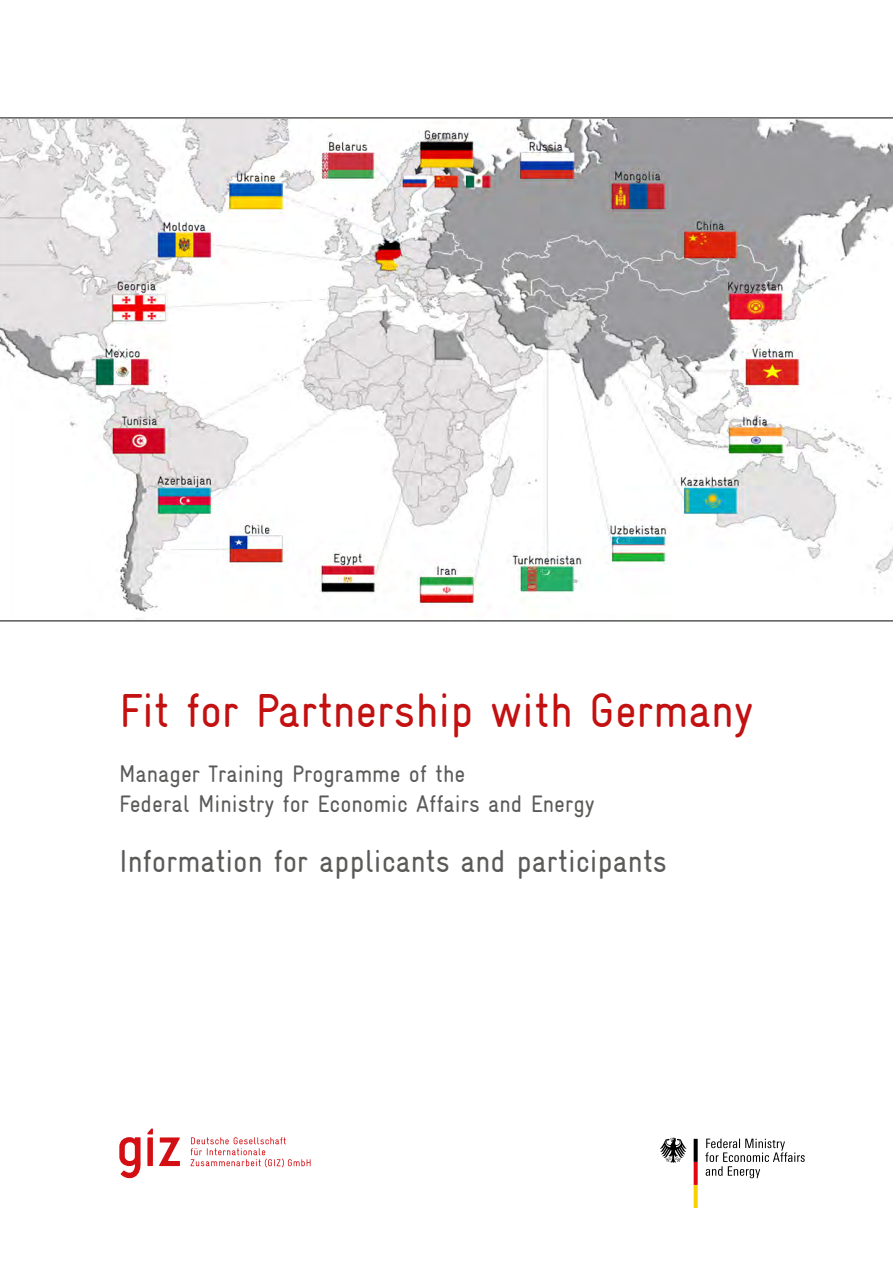
<style>
.page{position:relative;width:893px;height:1263px;background:#fff}
.page>*{position:absolute;margin:0;border:0;box-sizing:border-box;transform-origin:0 0}
.t1{font:condensed 48px "GIZ Gravur TT";color:#c31011}
.t2{font:condensed 31.5px "GIZ Gravur TT";color:#5a5a59}
.t3{font:condensed 24px/30px "GIZ Gravur TT";color:#5a5a59}
</style>
<div class="page">
<img style="left:0;top:119px;width:893px;height:493px">
<svg style="left:660px;top:1138px;width:27px;height:25px"></svg>
<svg style="left:694px;top:1139px;width:4px;height:69px"></svg>
<svg style="left:705px;top:1138px;width:100px;height:40px"></svg>
<svg style="left:119px;top:1137px;width:22px;height:42px"></svg>
<svg style="left:159px;top:1137px;width:21px;height:29px"></svg>
<svg style="left:147px;top:1128px;width:6px;height:38px"></svg>
<svg style="left:191px;top:1137px;width:120px;height:30px"></svg>
<hr style="left:0;top:117px;width:893px;height:2px;background:#5a5a59">
<hr style="left:0;top:620px;width:893px;height:2px;background:#5a5a59">
<h1 class="t1" style="left:119px;top:684px;width:636px">Fit for Partnership with Germany</h1>
<p class="t3" style="left:119px;top:759px;width:477px">Manager Training Programme of the<br>Federal Ministry for Economic Affairs and Energy</p>
<h2 class="t2" style="left:119px;top:844px;width:549px">Information for applicants and participants</h2>
</div>
